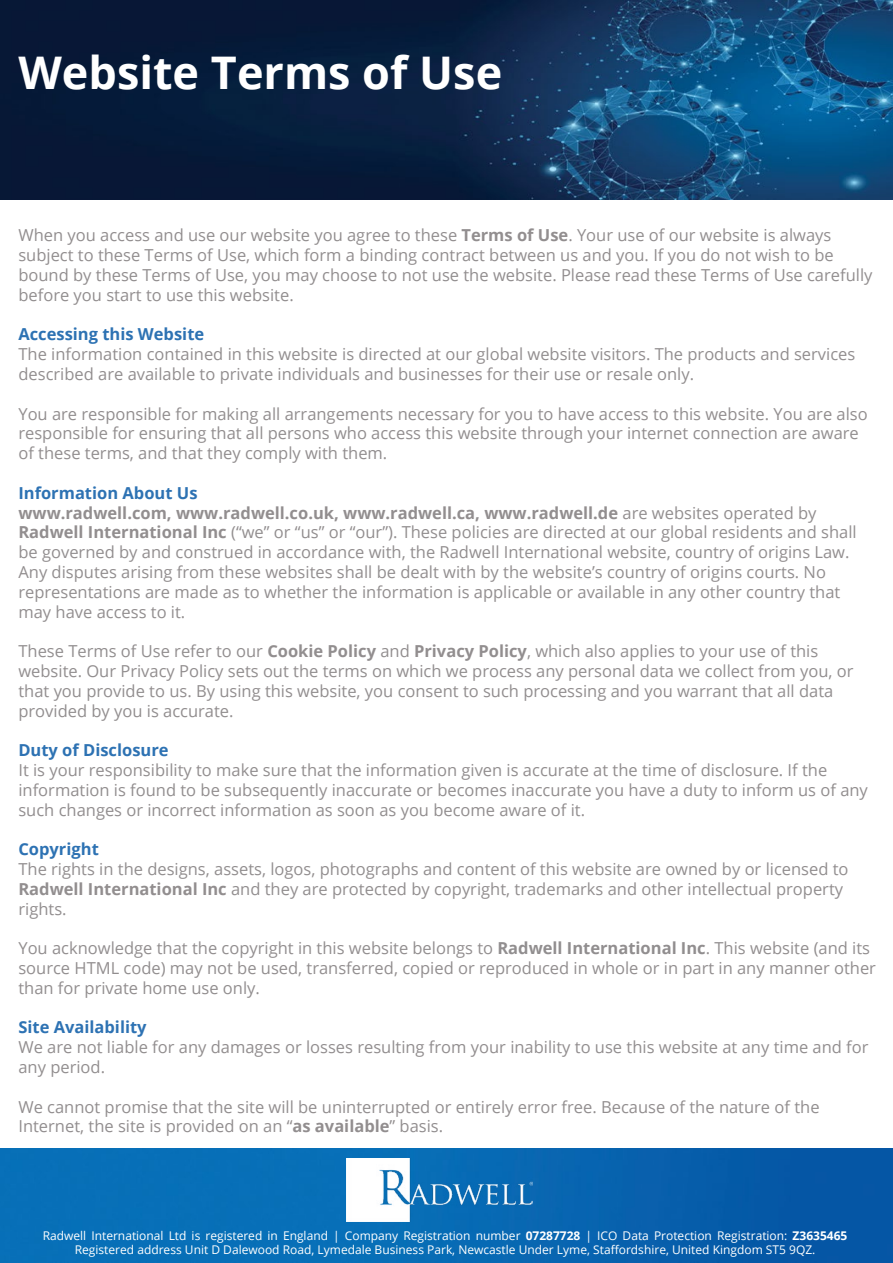
<style>
.page{position:relative;width:893px;height:1263px;background:#fff}
.page>*{position:absolute;margin:0;border:0;box-sizing:border-box;transform-origin:0 0}
.t1{font:700 45px "Open Sans";color:#fff}
.t2{font:16.5px/19.8px "Open Sans";color:#928e8f}
.t3{font:700 16.5px "Open Sans";color:#2d72b3}
.t4{font:12px/14.4px "Open Sans";color:#fff;text-align:center}
.s1{font-weight:700}
.s2{font-weight:700;color:#2d72b3}
.s3{font-weight:700;color:#918e8f}
</style>
<div class="page">
<img style="left:0;top:1148px;width:893px;height:115px">
<img style="left:346px;top:1158px;width:186px;height:64px">
<img style="left:0;top:0;width:893px;height:200px">
<h1 class="t1" style="left:18px;top:41px;width:485px">Website Terms of Use</h1>
<p class="t2" style="left:18px;top:225px;width:856px">When you access and use our website you agree to these <span class="s1">Terms of Use</span>. Your use of our website is always subject to these Terms of Use, which form a binding contract between us and you. If you do not wish to be bound by these Terms of Use, you may choose to not use the website. Please read these Terms of Use carefully before you start to use this website.</p>
<p class="t3" style="left:18px;top:323px;width:187px">Accessing this Website</p>
<p class="t2" style="left:18px;top:344px;width:838px">The information contained in this website is directed at our global website visitors. The products and services described are available to private individuals and businesses for their use or resale only.</p>
<p class="t2" style="left:18px;top:403px;width:851px">You are responsible for making all arrangements necessary for you to have access to this website. You are also responsible for ensuring that all persons who access this website through your internet connection are aware of these terms, and that they comply with them.</p>
<p class="t2" style="left:18px;top:482px;width:840px"><span class="s2">Information About Us<br></span><span class="s1">www.radwell.com, www.radwell.co.uk, www.radwell.ca, www.radwell.de</span> are websites operated by <span class="s1">Radwell International Inc</span> (“we” or “us” or “our”). These policies are directed at our global residents and shall be governed by and construed in accordance with, the Radwell International website, country of origins Law.<br>Any disputes arising from these websites shall be dealt with by the website’s country of origins courts. No representations are made as to whether the information is applicable or available in any other country that may have access to it.</p>
<p class="t2" style="left:18px;top:641px;width:837px">These Terms of Use refer to our <span class="s1">Cookie Policy</span> and <span class="s1">Privacy Policy</span>, which also applies to your use of this website. Our Privacy Policy sets out the terms on which we process any personal data we collect from you, or that you provide to us. By using this website, you consent to such processing and you warrant that all data provided by you is accurate.</p>
<p class="t3" style="left:18px;top:738px;width:152px">Duty of Disclosure</p>
<p class="t2" style="left:18px;top:760px;width:851px">It is your responsibility to make sure that the information given is accurate at the time of disclosure. If the information is found to be subsequently inaccurate or becomes inaccurate you have a duty to inform us of any such changes or incorrect information as soon as you become aware of it.</p>
<p class="t3" style="left:18px;top:837px;width:82px">Copyright</p>
<p class="t2" style="left:18px;top:859px;width:832px">The rights in the designs, assets, logos, photographs and content of this website are owned by or licensed to<br><span class="s1">Radwell International Inc</span> and they are protected by copyright, trademarks and other intellectual property rights.</p>
<p class="t2" style="left:18px;top:938px;width:859px">You acknowledge that the copyright in this website belongs to <span class="s3">Radwell International Inc</span>. This website (and its source HTML code) may not be used, transferred, copied or reproduced in whole or in part in any manner other than for private home use only.</p>
<p class="t3" style="left:18px;top:1016px;width:130px">Site Availability</p>
<p class="t2" style="left:18px;top:1037px;width:852px">We are not liable for any damages or losses resulting from your inability to use this website at any time and for any period.</p>
<p class="t2" style="left:18px;top:1096px;width:803px">We cannot promise that the site will be uninterrupted or entirely error free. Because of the nature of the<br>Internet, the site is provided on an “<span class="s1">as available</span>” basis.</p>
<p class="t4" style="left:43px;top:1228px;width:806px">Radwell International Ltd is registered in England | Company Registration number <span class="s1">07287728</span> | ICO Data Protection Registration: <span class="s1">Z3635465<br></span>Registered address Unit D Dalewood Road, Lymedale Business Park, Newcastle Under Lyme, Staffordshire, United Kingdom ST5 9QZ.</p>
</div>
